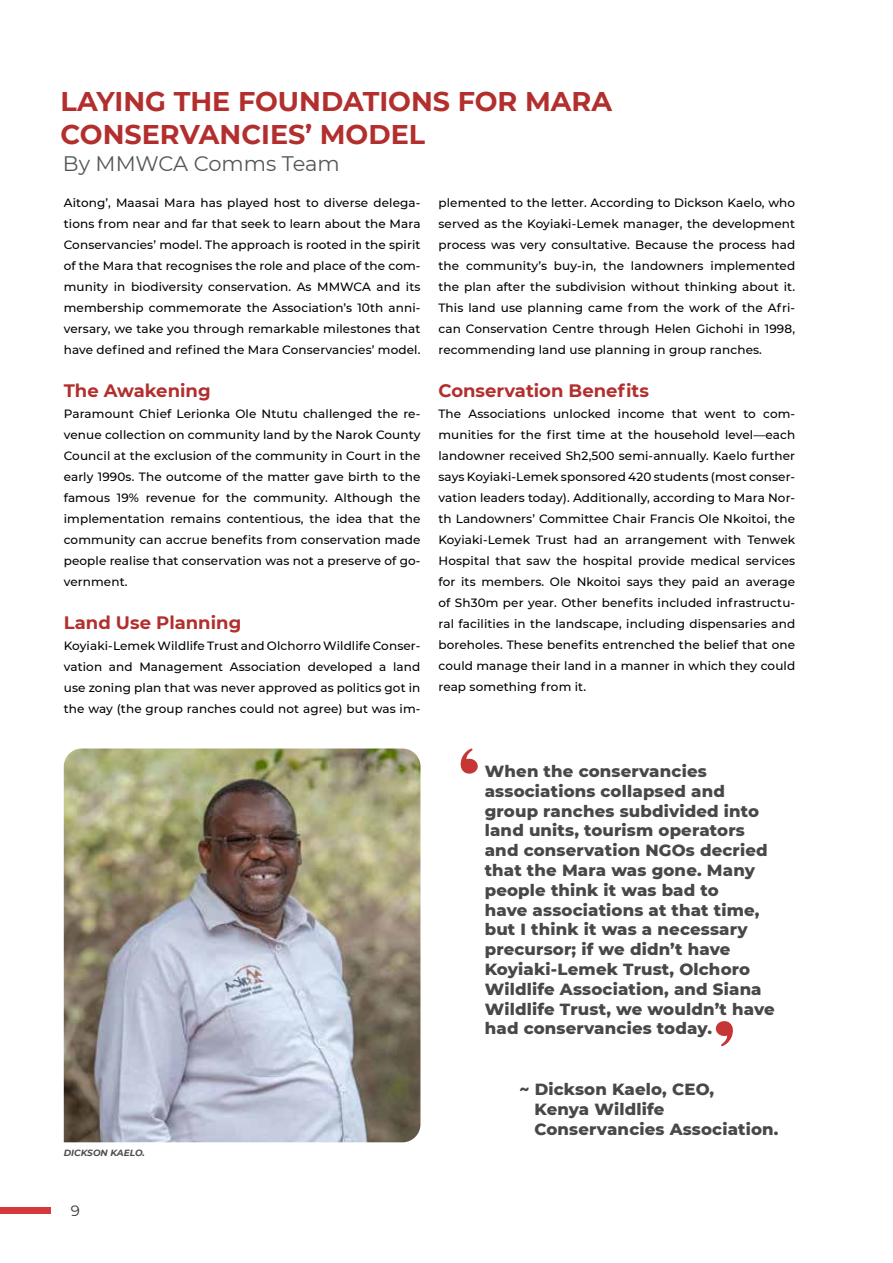
<style>
.page{position:relative;width:893px;height:1263px;background:#fff}
.page>*{position:absolute;margin:0;border:0;box-sizing:border-box;transform-origin:0 0}
.t1{font:700 27px/32.4px "Montserrat";color:#b22f2e}
.t2{font:21px "Montserrat";letter-spacing:-.005em;color:#565659}
.t3{font:700 18px "Montserrat";color:#b22f2e}
.t4{font:800 16.5px/19.8px "Montserrat";letter-spacing:.01em;color:#48484a}
.t5{font:15px "Montserrat";color:#333334}
.t6{font:500 12px/21px "Montserrat";letter-spacing:.01em;color:#000;text-align:justify}
.t7{font:italic 700 9px "Montserrat";color:#4d4d4f}
</style>
<div class="page">
<div style="left:0;top:1207px;width:51px;height:7px;background:#d43a3a"></div>
<img style="left:64px;top:748px;width:356px;height:394px">
<svg style="left:460px;top:748px;width:18px;height:26px"></svg>
<svg style="left:715px;top:1021px;width:18px;height:25px"></svg>
<h1 class="t1" style="left:61px;top:84px;width:553px">LAYING THE FOUNDATIONS FOR MARA<br>CONSERVANCIES’ MODEL</h1>
<h2 class="t2" style="left:63px;top:149px;width:278px">By MMWCA Comms Team</h2>
<p class="t6" style="left:64px;top:192px;width:358px">Aitong’, Maasai Mara has played host to diverse delega&shy;tions from near and far that seek to learn about the Mara Conservancies’ model. The approach is rooted in the spirit of the Mara that recognises the role and place of the com&shy;munity in biodiversity conservation. As MMWCA and its membership commemorate the Association’s 10th anni&shy;versary, we take you through remarkable milestones that have defined and refined the Mara Conservancies’ model.</p>
<h3 class="t3" style="left:64px;top:378px;width:148px">The Awakening</h3>
<p class="t6" style="left:64px;top:403px;width:358px">Paramount Chief Lerionka Ole Ntutu challenged the re&shy;venue collection on community land by the Narok County Council at the exclusion of the community in Court in the early 1990s. The outcome of the matter gave birth to the famous 19% revenue for the community. Although the implementation remains contentious, the idea that the community can accrue benefits from conservation made people realise that conservation was not a preserve of go&shy;vernment.</p>
<h3 class="t3" style="left:64px;top:609px;width:179px">Land Use Planning</h3>
<p class="t6" style="left:64px;top:635px;width:358px">Koyiaki-Lemek Wildlife Trust and Olchorro Wildlife Conser&shy;vation and Management Association developed a land use zoning plan that was never approved as politics got in the way (the group ranches could not agree) but was im-</p>
<p class="t6" style="left:438px;top:192px;width:358px">plemented to the letter. According to Dickson Kaelo, who served as the Koyiaki-Lemek manager, the development process was very consultative. Because the process had the community’s buy-in, the landowners implemented the plan after the subdivision without thinking about it.<br>This land use planning came from the work of the Afri&shy;can Conservation Centre through Helen Gichohi in 1998, recommending land use planning in group ranches.</p>
<h3 class="t3" style="left:438px;top:377px;width:212px">Conservation Benefits</h3>
<p class="t6" style="left:438px;top:402px;width:358px">The Associations unlocked income that went to com&shy;munities for the first time at the household level—each landowner received Sh2,500 semi-annually. Kaelo further says Koyiaki-Lemek sponsored 420 students (most conser&shy;vation leaders today). Additionally, according to Mara Nor&shy;th Landowners’ Committee Chair Francis Ole Nkoitoi, the Koyiaki-Lemek Trust had an arrangement with Tenwek Hospital that saw the hospital provide medical services for its members. Ole Nkoitoi says they paid an average of Sh30m per year. Other benefits included infrastructu&shy;ral facilities in the landscape, including dispensaries and boreholes. These benefits entrenched the belief that one could manage their land in a manner in which they could reap something from it.</p>
<p class="t7" style="left:64px;top:1147px;width:83px">DICKSON KAELO.</p>
<p class="t4" style="left:485px;top:760px;width:292px">When the conservancies associations collapsed and group ranches subdivided into land units, tourism operators and conservation NGOs decried that the Mara was gone. Many people think it was bad to<br>have associations at that time, but I think it was a necessary precursor; if we didn’t have<br>Koyiaki-Lemek Trust, Olchoro<br>Wildlife Association, and Siana<br>Wildlife Trust, we wouldn’t have had conservancies today.</p>
<h3 class="t4" style="left:534px;top:1078px;width:246px;text-indent:-15px">~ Dickson Kaelo, CEO,<br>Kenya Wildlife<br>Conservancies Association.</h3>
<p class="t5" style="left:71px;top:1200px;width:11px">9</p>
</div>
